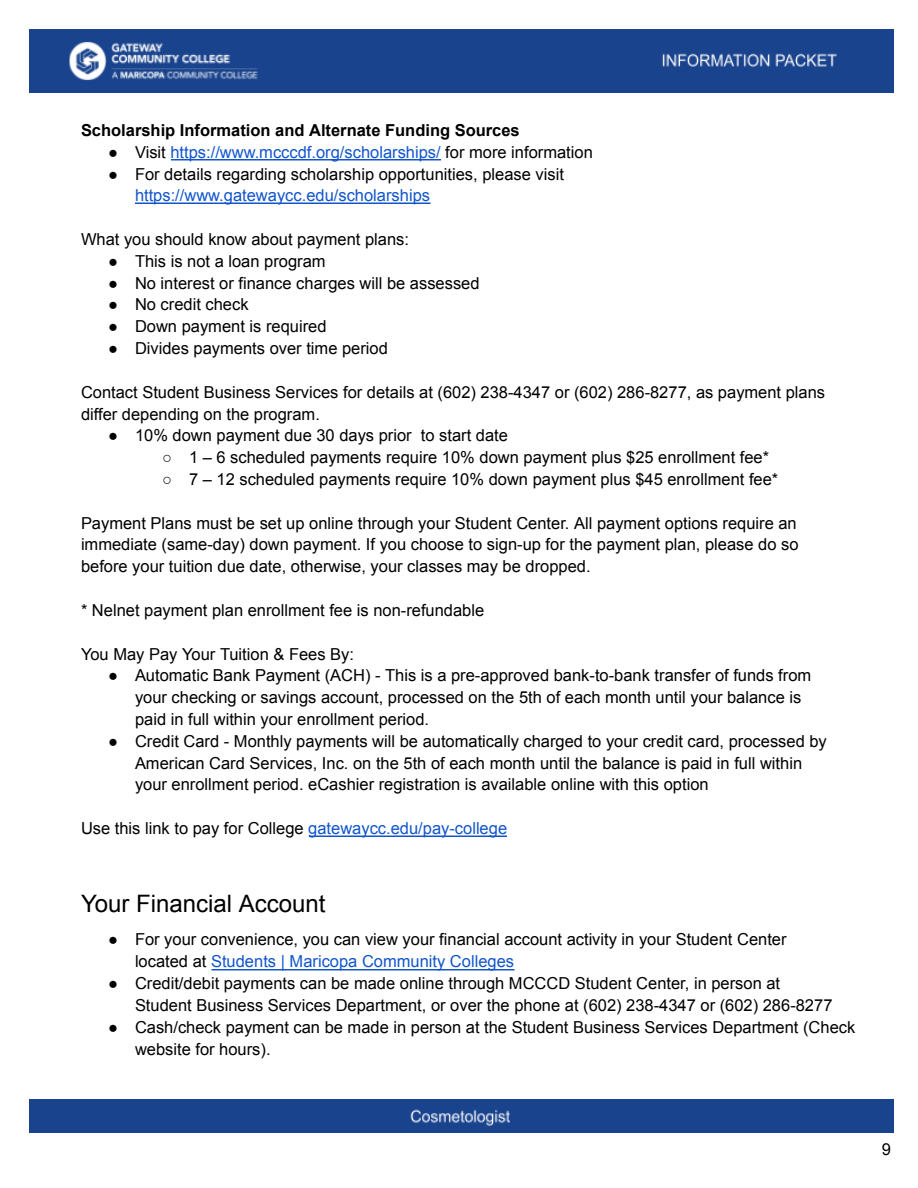
<style>
.page{position:relative;width:918px;height:1188px;background:#fff}
.page>*{position:absolute;margin:0;border:0;box-sizing:border-box;transform-origin:0 0}
.t1{font:24px "Arial";color:#000}
.t2{font:16.5px/21.8px "Arial";color:#000}
.t3{font:16.5px "Arial";color:#15c}
.t4{font:700 16.5px "Arial";color:#000}
.s1{color:#000}
.s2{color:#15c}
</style>
<div class="page">
<hr style="left:171px;top:159px;width:270px;height:1px;background:#15c">
<hr style="left:135px;top:202px;width:295px;height:2px;background:#15c">
<hr style="left:309px;top:836px;width:198px;height:1px;background:#15c">
<hr style="left:212px;top:969px;width:303px;height:1px;background:#15c">
<img style="left:29px;top:29px;width:864px;height:63px">
<div style="left:29px;top:1099px;width:864px;height:34px;background:#1a438d"></div>
<p class="t4" style="left:81px;top:121px;width:440px">Scholarship Information and Alternate Funding Sources</p>
<p class="t3" style="left:108px;top:143px;width:486px"><span class="s1">● Visit</span> https://www.mcccdf.org/scholarships/ <span class="s1">for more information</span></p>
<p class="t2" style="left:108px;top:163px;width:457px">● For details regarding scholarship opportunities, please visit</p>
<p class="t3" style="left:135px;top:186px;width:297px">https://www.gatewaycc.edu/scholarships</p>
<p class="t2" style="left:81px;top:228px;width:330px">What you should know about payment plans:</p>
<p class="t2" style="left:108px;top:250px;width:219px">● This is not a loan program</p>
<p class="t2" style="left:108px;top:272px;width:373px">● No interest or finance charges will be assessed</p>
<p class="t2" style="left:108px;top:294px;width:142px">● No credit check</p>
<p class="t2" style="left:108px;top:316px;width:220px">● Down payment is required</p>
<p class="t2" style="left:108px;top:337px;width:281px">● Divides payments over time period</p>
<p class="t2" style="left:81px;top:381px;width:746px">Contact Student Business Services for details at (602) 238-4347 or (602) 286-8277, as payment plans differ depending on the program.</p>
<p class="t2" style="left:108px;top:425px;width:402px">● 10% down payment due 30 days prior to start date</p>
<p class="t2" style="left:162px;top:447px;width:609px">○ 1 – 6 scheduled payments require 10% down payment plus $25 enrollment fee*</p>
<p class="t2" style="left:162px;top:468px;width:618px">○ 7 – 12 scheduled payments require 10% down payment plus $45 enrollment fee*</p>
<p class="t2" style="left:81px;top:512px;width:719px;text-align:justify">Payment Plans must be set up online through your Student Center. All payment options require an immediate (same-day) down payment. If you choose to sign-up for the payment plan, please do so before your tuition due date, otherwise, your classes may be dropped.</p>
<p class="t2" style="left:81px;top:599px;width:405px">* Nelnet payment plan enrollment fee is non-refundable</p>
<p class="t2" style="left:81px;top:643px;width:275px">You May Pay Your Tuition &amp; Fees By:</p>
<p class="t2" style="left:135px;top:665px;width:678px;text-indent:-27px">● Automatic Bank Payment (ACH) - This is a pre-approved bank-to-bank transfer of funds from your checking or savings account, processed on the 5th of each month until your balance is paid in full within your enrollment period.</p>
<p class="t2" style="left:135px;top:730px;width:693px;text-indent:-27px">● Credit Card - Monthly payments will be automatically charged to your credit card, processed by<br>American Card Services, Inc. on the 5th of each month until the balance is paid in full within your enrollment period. eCashier registration is available online with this option</p>
<p class="t2" style="left:81px;top:818px;width:428px">Use this link to pay for College <span class="s2">gatewaycc.edu/pay-college</span></p>
<h1 class="t1" style="left:81px;top:890px;width:246px">Your Financial Account</h1>
<p class="t2" style="left:135px;top:929px;width:653px;text-indent:-27px">● For your convenience, you can view your financial account activity in your Student Center located at <span class="s2">Students | Maricopa Community Colleges</span></p>
<p class="t2" style="left:135px;top:973px;width:699px;text-indent:-27px">● Credit/debit payments can be made online through MCCCD Student Center, in person at<br>Student Business Services Department, or over the phone at (602) 238-4347 or (602) 286-8277</p>
<p class="t2" style="left:135px;top:1016px;width:722px;text-indent:-27px">● Cash/check payment can be made in person at the Student Business Services Department (Check website for hours).</p>
<p class="t2" style="left:882px;top:1138px;width:11px">9</p>
</div>
